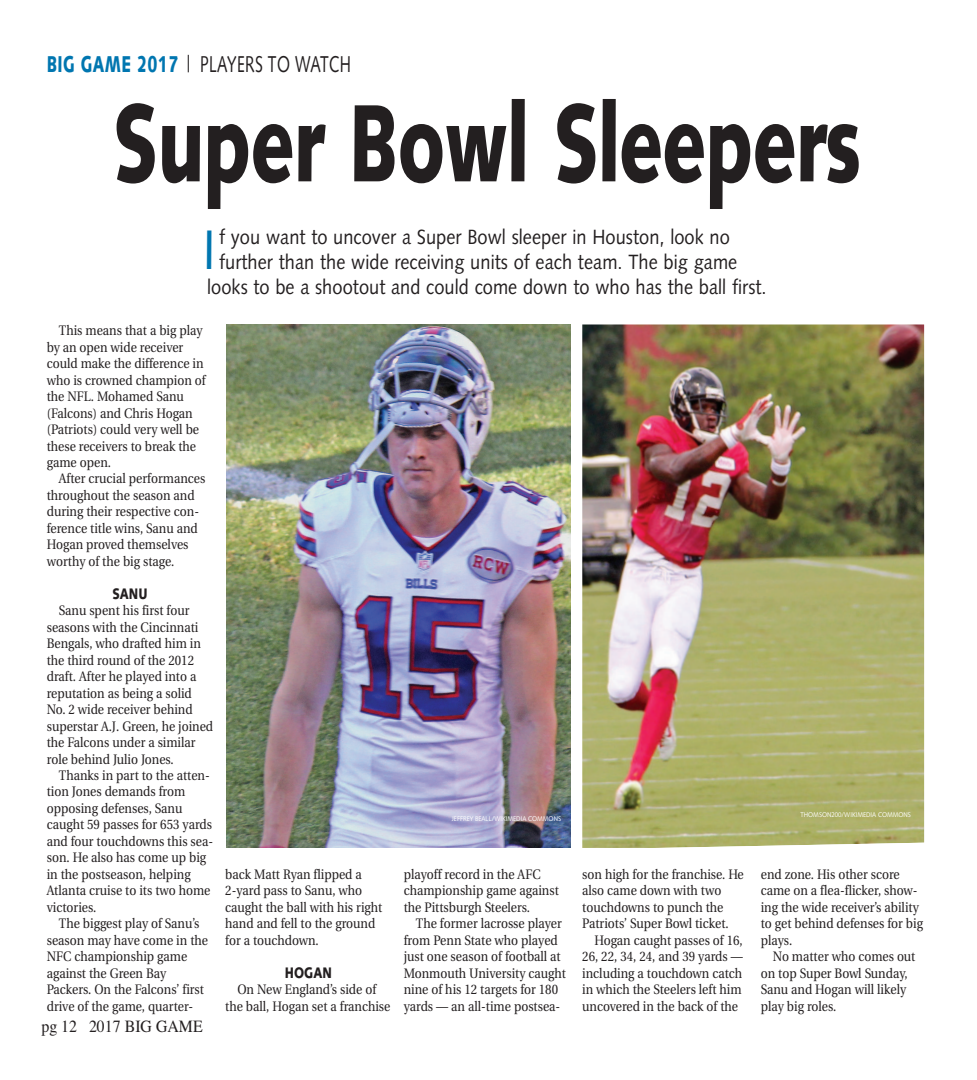
<style>
.page{position:relative;width:977px;height:1080px;background:#fff}
.page>*{position:absolute;margin:0;border:0;box-sizing:border-box;transform-origin:0 0}
.t1{font:900 109.88px "Syntax";letter-spacing:-.015em;color:#231f20;scale:.68 1}
.t2{font:55.62px "Syntax";color:#0076b0;scale:.88 1}
.t3{font:22.88px "Syntax";letter-spacing:.025em;color:#231f20;scale:.68 1}
.t4{font:20.62px "Syntax";letter-spacing:.005em;color:#231f20;scale:.88 1}
.t5{font:17.12px "Times";color:#231f20;scale:.93 1}
.t6{font:900 15.25px "Syntax";color:#231f20;scale:.8 1}
.t7{font:13.75px/16.5px "Utopia";color:#231f20;scale:.88 1}
.t8{font:6.88px "Syntax";color:#fff;scale:.88 1}
.s1{font-weight:900;color:#0076b0}
</style>
<div class="page">
<img style="left:227px;top:324px;width:343px;height:524px">
<img style="left:582px;top:324px;width:341px;height:524px">
<h3 class="t3" style="left:47px;top:55px;width:449px"><span class="s1">BIG GAME 2017</span> | PLAYERS TO WATCH</h3>
<h1 class="t1" style="left:113px;top:99px;width:1101px">Super Bowl Sleepers</h1>
<h2 class="t2" style="left:202px;top:227px;width:17px">I</h2>
<h3 class="t4" style="left:219px;top:229px;width:582px">f you want to uncover a Super Bowl sleeper in Houston, look no</h3>
<h3 class="t4" style="left:219px;top:253px;width:590px">further than the wide receiving units of each team. The big game</h3>
<h3 class="t4" style="left:207px;top:278px;width:637px">looks to be a shootout and could come down to who has the ball first.</h3>
<p class="t7" style="left:47px;top:324px;width:182px;text-indent:12px">This means that a big play by an open wide receiver could make the difference in who is crowned champion of the NFL. Mohamed Sanu (Falcons) and Chris Hogan (Patriots) could very well be these receivers to break the game open.</p>
<p class="t7" style="left:47px;top:472px;width:182px;text-indent:12px">After crucial performances throughout the season and during their respective con&shy;ference title wins, Sanu and<br>Hogan proved themselves worthy of the big stage.</p>
<p class="t6" style="left:112px;top:587px;width:45px">SANU</p>
<p class="t7" style="left:47px;top:604px;width:190px;text-indent:12px">Sanu spent his first four seasons with the Cincinnati<br>Bengals, who drafted him in the third round of the 2012 draft. After he played into a reputation as being a solid<br>No. 2 wide receiver behind superstar A.J. Green, he joined the Falcons under a similar role behind Julio Jones.</p>
<p class="t7" style="left:47px;top:768px;width:190px;text-indent:12px">Thanks in part to the atten&shy;tion Jones demands from opposing defenses, Sanu caught 59 passes for 653 yards and four touchdowns this sea&shy;son. He also has come up big in the postseason, helping<br>Atlanta cruise to its two home victories.</p>
<p class="t7" style="left:47px;top:917px;width:185px;text-indent:12px">The biggest play of Sanu’s season may have come in the<br>NFC championship game against the Green Bay<br>Packers. On the Falcons’ first drive of the game, quarter-</p>
<p class="t5" style="left:41px;top:1021px;width:175px">pg 12 2017 BIG GAME</p>
<p class="t7" style="left:225px;top:867px;width:180px">back Matt Ryan flipped a<br>2-yard pass to Sanu, who caught the ball with his right hand and fell to the ground for a touchdown.</p>
<p class="t6" style="left:285px;top:966px;width:60px">HOGAN</p>
<p class="t7" style="left:225px;top:982px;width:189px;text-align:center">On New England’s side of<br>the ball, Hogan set a franchise</p>
<p class="t8" style="left:452px;top:816px;width:125px">JEFFREY BEALL/WIKIMEDIA COMMONS</p>
<p class="t7" style="left:403px;top:867px;width:178px">playoff record in the AFC championship game against the Pittsburgh Steelers.</p>
<p class="t7" style="left:403px;top:917px;width:186px;text-align:center">The former lacrosse player from Penn State who played just one season of football at<br>Monmouth University caught nine of his 12 targets for 180 yards — an all-time postsea-</p>
<p class="t7" style="left:582px;top:867px;width:185px">son high for the franchise. He also came down with two touchdowns to punch the<br>Patriots’ Super Bowl ticket.</p>
<p class="t7" style="left:582px;top:933px;width:184px;text-align:justify;text-indent:12px">Hogan caught passes of 16, 26, 22, 34, 24, and 39 yards — including a touchdown catch in which the Steelers left him uncovered in the back of the</p>
<p class="t8" style="left:800px;top:812px;width:127px">THOMSON200/WIKIMEDIA COMMONS</p>
<p class="t7" style="left:760px;top:867px;width:186px">end zone. His other score came on a flea-flicker, show&shy;ing the wide receiver’s ability to get behind defenses for big plays.</p>
<p class="t7" style="left:760px;top:950px;width:177px;text-indent:12px">No matter who comes out on top Super Bowl Sunday,<br>Sanu and Hogan will likely play big roles.</p>
</div>
